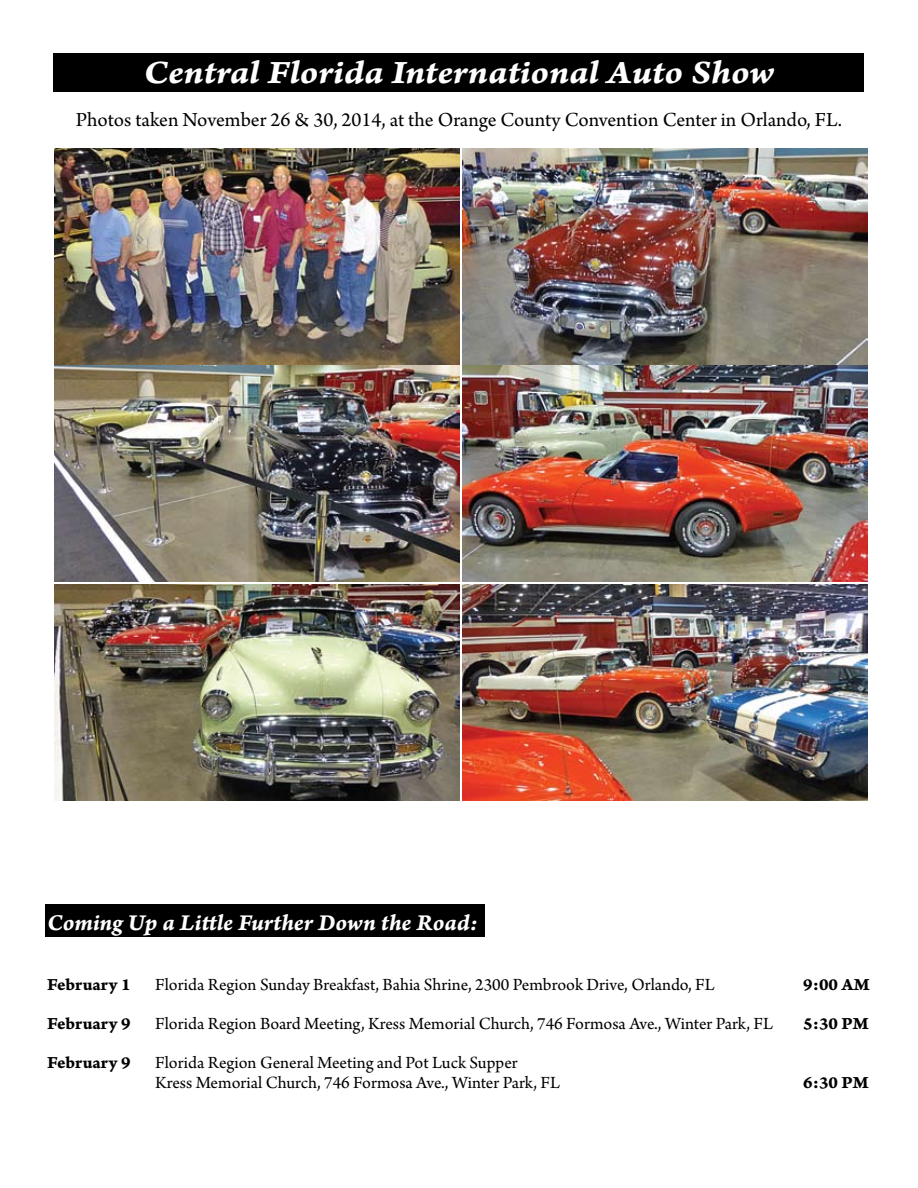
<style>
.page{position:relative;width:918px;height:1188px;background:#fff}
.page>*{position:absolute;margin:0;border:0;box-sizing:border-box;transform-origin:0 0}
.t1{font:34.5px "Arno Pro Bold Italic Caption";letter-spacing:-.005em;color:#fff;scale:1.1 1}
.t2{font:24px "Arno Pro Bold Italic Caption";color:#fff}
.t3{font:21px "Arno Pro";letter-spacing:-.005em;color:#000}
.t4{font:18px/19.5px "Arno Pro";color:#000}
.t5{font:18px "Arno Pro Bold Caption";color:#000}
</style>
<div class="page">
<div style="left:54px;top:53px;width:810px;height:39px;background:#000"></div>
<div style="left:45px;top:904px;width:439px;height:33px;background:#000"></div>
<img style="left:462px;top:148px;width:405px;height:216px">
<img style="left:54px;top:148px;width:405px;height:216px">
<img style="left:462px;top:366px;width:405px;height:216px">
<img style="left:54px;top:366px;width:405px;height:216px">
<img style="left:462px;top:584px;width:405px;height:216px">
<img style="left:54px;top:584px;width:405px;height:216px">
<h1 class="t1" style="left:143px;top:51px;width:575px">Central Florida International Auto Show</h1>
<p class="t3" style="left:76px;top:107px;width:768px">Photos taken November 26 &amp; 30, 2014, at the Orange County Convention Center in Orlando, FL.</p>
<h2 class="t2" style="left:47px;top:907px;width:432px">Coming Up a Little Further Down the Road:</h2>
<p class="t5" style="left:47px;top:974px;width:85px">February 1</p>
<p class="t4" style="left:155px;top:976px;width:561px">Florida Region Sunday Breakfast, Bahia Shrine, 2300 Pembrook Drive, Orlando, FL</p>
<p class="t5" style="left:803px;top:974px;width:68px">9:00 AM</p>
<p class="t5" style="left:47px;top:1013px;width:85px">February 9</p>
<p class="t4" style="left:155px;top:1015px;width:619px">Florida Region Board Meeting, Kress Memorial Church, 746 Formosa Ave., Winter Park, FL</p>
<p class="t5" style="left:803px;top:1013px;width:67px">5:30 PM</p>
<p class="t5" style="left:47px;top:1052px;width:85px">February 9</p>
<p class="t4" style="left:155px;top:1054px;width:406px">Florida Region General Meeting and Pot Luck Supper<br>Kress Memorial Church, 746 Formosa Ave., Winter Park, FL</p>
<p class="t5" style="left:803px;top:1071px;width:67px">6:30 PM</p>
</div>
